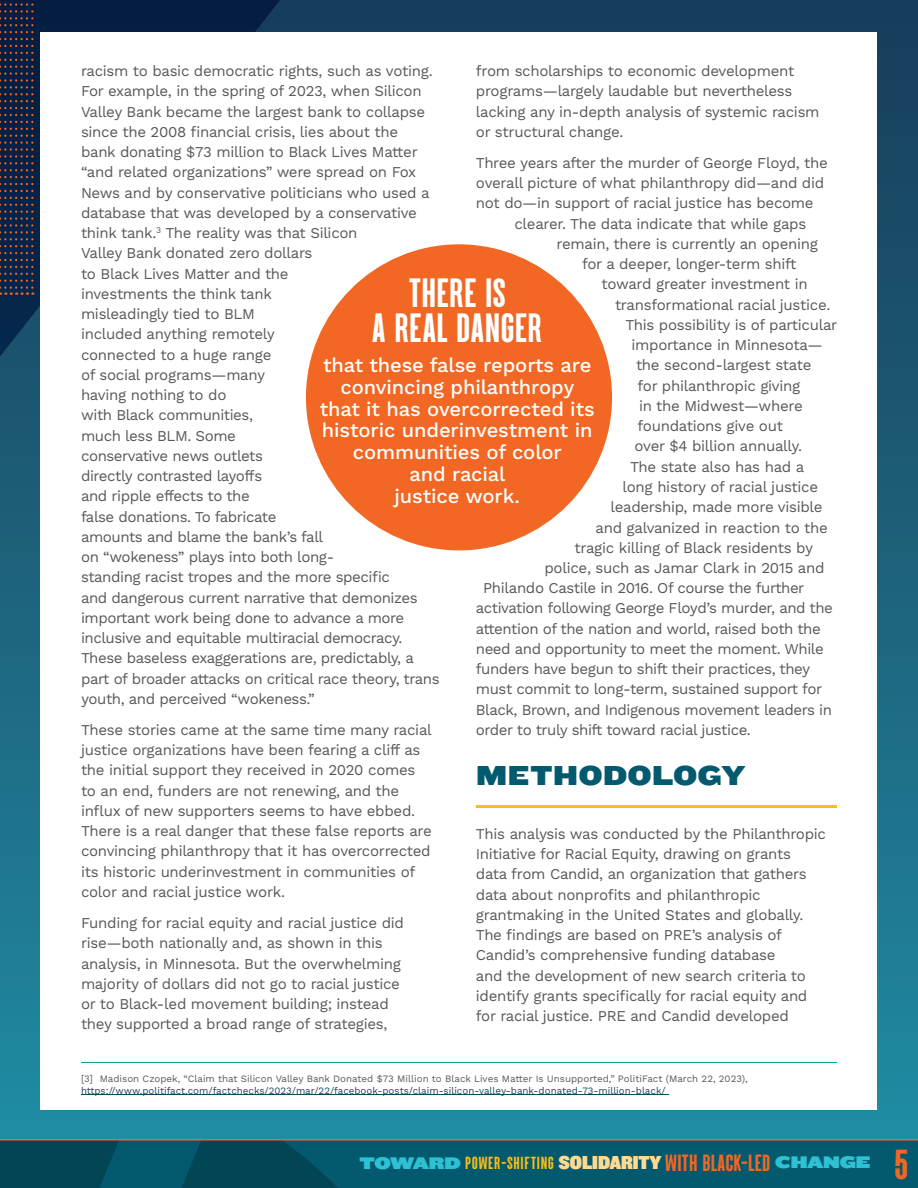
<style>
.page{position:relative;width:918px;height:1188px;background:#fff}
.page>*{position:absolute;margin:0;border:0;box-sizing:border-box;transform-origin:0 0}
.t1{font:900 45px "Parkson";color:#f26723}
.t2{font:900 43.8px/35.4px "Parkson";color:#fff;text-align:center}
.t3{font:28.5px "Knockout 73 Full Heviweight";color:#035a6e}
.t4{font:500 20.1px/21.9px "Work Sans";letter-spacing:-.005em;color:#fff;text-align:center}
.t5{font:900 18.75px "Parkson";letter-spacing:.03em;color:#fbbd16}
.t6{font:15px/20.2px "Work Sans";letter-spacing:-.02em;color:#58585b}
.t7{font:9.75px "Work Sans";color:#58585b}
.t8{font:9.75px "Work Sans";color:#0f485a}
.s1{font-family:"Knockout 94 Ultmt Sumo";font-weight:400;font-size:17.4px;color:#2ec1d4}
.s2{font-family:"Knockout 91 Ultmt Middlewt";font-weight:400;font-size:19.5px;color:#fedb91}
.s3{font-size:25.2px;color:#f26723}
</style>
<div class="page">
<div style="left:0;top:0;width:918px;height:1188px;background:linear-gradient(to bottom,#173b59,#218ea4)"></div>
<svg style="left:0;top:0;width:281px;height:357px;background:#072447"></svg>
<svg style="left:0;top:0;width:34px;height:295px;background:#212941"></svg>
<div style="left:0;top:1140px;width:918px;height:48px;background:#035a6e"></div>
<svg style="left:0;top:1140px;width:148px;height:48px"></svg>
<svg style="left:161px;top:1140px;width:266px;height:48px"></svg>
<div style="left:40px;top:32px;width:838px;height:1078px;background:#fff"></div>
<hr style="left:476px;top:805px;width:361px;height:3px;background:#fbbd16">
<hr style="left:81px;top:1062px;width:756px;height:1px;background:#009996">
<hr style="left:81px;top:1094px;width:588px;height:1px;background:#0f485a">
<div style="left:306px;top:244px;width:306px;height:306px;background:#f26723;border-radius:50%"></div>
<hr style="left:0;top:1139px;width:918px;height:1px;background:#f26723">
<p class="t6" style="left:476px;top:62px;width:345px">from scholarships to economic development programs—largely laudable but nevertheless lacking any in-depth analysis of systemic racism or structural change.</p>
<p class="t6" style="left:476px;top:153px;width:353px">Three years after the murder of George Floyd, the</p>
<p class="t6" style="left:476px;top:174px;width:350px">overall picture of what philanthropy did—and did</p>
<p class="t6" style="left:476px;top:194px;width:339px">not do—in support of racial justice has become</p>
<p class="t6" style="left:514px;top:214px;width:293px">clearer. The data indicate that while gaps</p>
<p class="t6" style="left:556px;top:234px;width:263px">remain, there is currently an opening</p>
<p class="t6" style="left:582px;top:255px;width:216px">for a deeper, longer-term shift</p>
<p class="t6" style="left:602px;top:275px;width:208px">toward greater investment in</p>
<p class="t6" style="left:615px;top:295px;width:217px">transformational racial justice.</p>
<p class="t6" style="left:626px;top:315px;width:213px">This possibility is of particular</p>
<p class="t6" style="left:632px;top:336px;width:193px">importance in Minnesota—</p>
<p class="t6" style="left:636px;top:356px;width:177px">the second-largest state</p>
<p class="t6" style="left:638px;top:376px;width:164px">for philanthropic giving</p>
<p class="t6" style="left:639px;top:396px;width:165px">in the Midwest—where</p>
<p class="t6" style="left:638px;top:417px;width:147px">foundations give out</p>
<p class="t6" style="left:634px;top:437px;width:169px">over $4 billion annually.</p>
<p class="t6" style="left:630px;top:457px;width:176px">The state also has had a</p>
<p class="t6" style="left:622px;top:477px;width:197px">long history of racial justice</p>
<p class="t6" style="left:610px;top:498px;width:214px">leadership, made more visible</p>
<p class="t6" style="left:596px;top:518px;width:234px">and galvanized in reaction to the</p>
<p class="t6" style="left:574px;top:538px;width:240px">tragic killing of Black residents by</p>
<p class="t6" style="left:544px;top:558px;width:282px">police, such as Jamar Clark in 2015 and</p>
<p class="t6" style="left:483px;top:579px;width:323px">Philando Castile in 2016. Of course the further</p>
<p class="t6" style="left:476px;top:599px;width:359px">activation following George Floyd’s murder, and the</p>
<p class="t6" style="left:476px;top:619px;width:346px">attention of the nation and world, raised both the</p>
<p class="t6" style="left:476px;top:639px;width:349px">need and opportunity to meet the moment. While</p>
<p class="t6" style="left:476px;top:660px;width:336px">funders have begun to shift their practices, they</p>
<p class="t6" style="left:476px;top:680px;width:348px">must commit to long-term, sustained support for</p>
<p class="t6" style="left:476px;top:700px;width:358px">Black, Brown, and Indigenous movement leaders in</p>
<p class="t6" style="left:476px;top:720px;width:277px">order to truly shift toward racial justice.</p>
<h3 class="t3" style="left:476px;top:755px;width:271px">METHODOLOGY</h3>
<p class="t6" style="left:81px;top:62px;width:360px">racism to basic democratic rights, such as voting.<br>For example, in the spring of 2023, when Silicon Valley Bank became the largest bank to collapse since the 2008 financial crisis, lies about the<br>bank donating $73 million to Black Lives Matter “and related organizations” were spread on Fox News and by conservative politicians who used a database that was developed by a conservative think tank.<sup>3</sup> The reality was that Silicon<br>Valley Bank donated zero dollars<br>to Black Lives Matter and the<br>investments the think tank<br>misleadingly tied to BLM<br>included anything remotely<br>connected to a huge range<br>of social programs—many<br>having nothing to do<br>with Black communities,<br>much less BLM. Some<br>conservative news outlets<br>directly contrasted layoffs<br>and ripple effects to the<br>false donations. To fabricate<br>amounts and blame the bank’s fall<br>on “wokeness” plays into both long-<br>standing racist tropes and the more specific<br>and dangerous current narrative that demonizes important work being done to advance a more inclusive and equitable multiracial democracy.<br>These baseless exaggerations are, predictably, a part of broader attacks on critical race theory, trans youth, and perceived “wokeness.”</p>
<p class="t6" style="left:81px;top:720px;width:352px">These stories came at the same time many racial justice organizations have been fearing a cliff as the initial support they received in 2020 comes to an end, funders are not renewing, and the influx of new supporters seems to have ebbed.<br>There is a real danger that these false reports are convincing philanthropy that it has overcorrected its historic underinvestment in communities of color and racial justice work.</p>
<p class="t6" style="left:81px;top:913px;width:324px">Funding for racial equity and racial justice did rise—both nationally and, as shown in this analysis, in Minnesota. But the overwhelming majority of dollars did not go to racial justice or to Black-led movement building; instead they supported a broad range of strategies,</p>
<h2 class="t2" style="left:372px;top:274px;width:173px">THERE IS<br>A REAL DANGER</h2>
<h3 class="t4" style="left:320px;top:355px;width:277px">that these false reports are convincing philanthropy that it has overcorrected its historic underinvestment in communities of color<br>and racial<br>justice work.</h3>
<p class="t6" style="left:476px;top:824px;width:352px">This analysis was conducted by the Philanthropic Initiative for Racial Equity, drawing on grants data from Candid, an organization that gathers data about nonprofits and philanthropic grantmaking in the United States and globally.<br>The findings are based on PRE’s analysis of Candid’s comprehensive funding database<br>and the development of new search criteria to identify grants specifically for racial equity and for racial justice. PRE and Candid developed</p>
<p class="t7" style="left:81px;top:1072px;width:668px">[3] Madison Czopek, “Claim that Silicon Valley Bank Donated $73 Million to Black Lives Matter Is Unsupported,” PolitiFact (March 22, 2023),</p>
<p class="t8" style="left:81px;top:1084px;width:586px">https://www.politifact.com/factchecks/2023/mar/22/facebook-posts/claim-silicon-valley-bank-donated-73-million-black/</p>
<p class="t5" style="left:359px;top:1153px;width:512px"><span class="s1">TOWARD</span> POWER-SHIFTING <span class="s2">SOLIDARITY</span> <span class="s3">WITH BLACK-LED</span> <span class="s1">CHANGE</span></p>
<h1 class="t1" style="left:894px;top:1141px;width:16px">5</h1>
</div>
